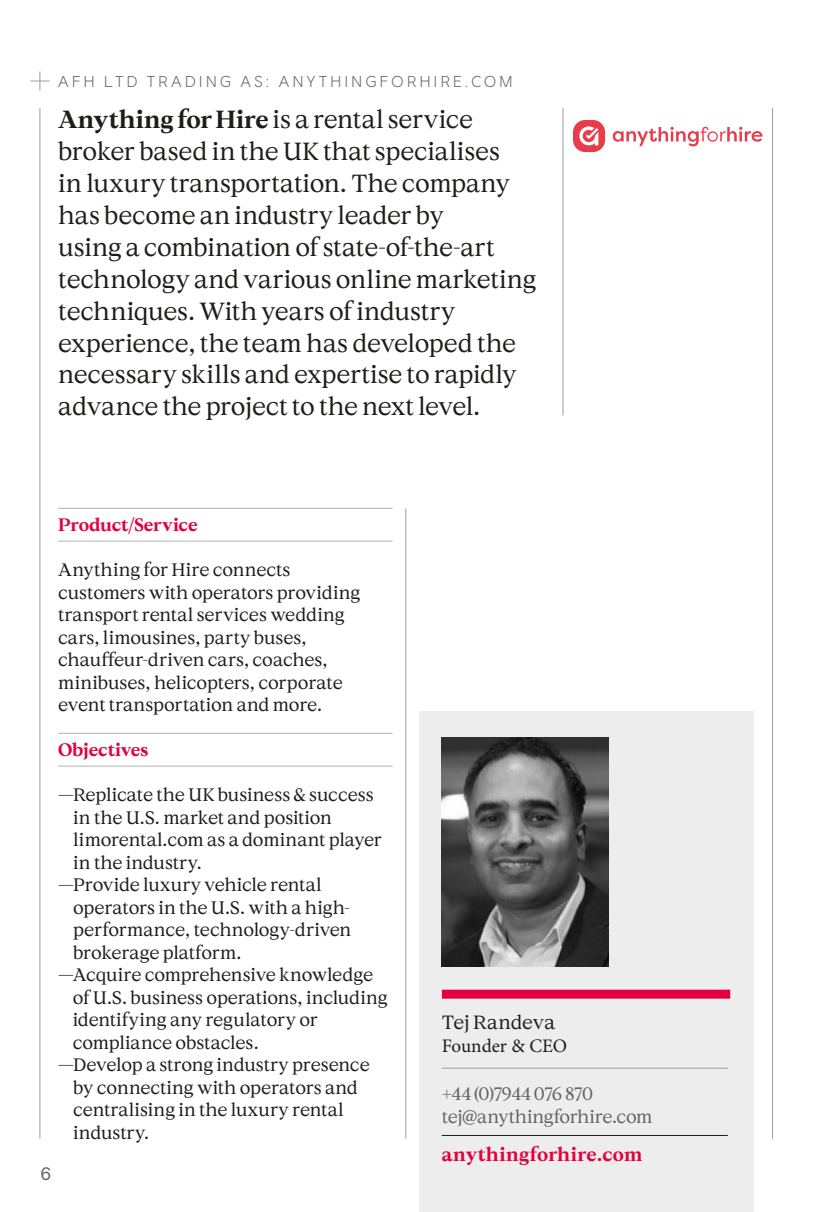
<style>
.page{position:relative;width:830px;height:1212px;background:#fff}
.page>*{position:absolute;margin:0;border:0;box-sizing:border-box;transform-origin:0 0}
.StandFirst_Serif_16{font:24.75px/31.9px "Wales Serif";letter-spacing:-.01em;color:#1d1d1b}
.URL{font:700 19.12px "Wales Serif";letter-spacing:.01em;color:#e4003f}
._03_Name_Line{font:19.12px "Minion Pro";color:#1d1d1b}
.StandFirst_Serif_16-2{font:19.12px "Wales Serif";letter-spacing:-.015em;color:#1d1d1b}
._02_Body{font:18px/22.5px "Wales Serif";letter-spacing:-.01em;color:#1d1d1b}
._02_Body-2{font:18px/22.9px "Wales Serif";letter-spacing:-.02em;color:#646363}
._01_Red_Title_Line{font:700 18px "Wales Serif";letter-spacing:-.01em;color:#e4003f}
.t1{font:18px "Wales Sans Body";color:#646363}
.t2{font:300 15.75px "Wales Sans Headline";letter-spacing:.22em;color:#646363}
.s1{font-weight:700}
</style>
<div class="page">
<hr style="left:58px;top:508px;width:334px;height:1px;background:#b3b2b2">
<hr style="left:58px;top:541px;width:334px;height:1px;background:#b3b2b2">
<hr style="left:58px;top:733px;width:334px;height:1px;background:#b3b2b2">
<hr style="left:58px;top:766px;width:334px;height:1px;background:#b3b2b2">
<hr style="left:405px;top:509px;width:1px;height:630px;background:#9d9d9c">
<hr style="left:771px;top:108px;width:1px;height:1031px;background:#9d9d9c">
<hr style="left:39px;top:108px;width:1px;height:1031px;background:#9d9d9c">
<svg style="left:30px;top:71px;width:19px;height:20px"></svg>
<hr style="left:562px;top:108px;width:1px;height:307px;background:#9d9d9c">
<svg style="left:612px;top:127px;width:150px;height:19px"></svg>
<div style="left:572px;top:120px;width:32px;height:32px;background:#e83b4b;border-radius:12px"></div>
<svg style="left:579px;top:126px;width:19px;height:20px"></svg>
<div style="left:419px;top:711px;width:334px;height:501px;background:#ededed"></div>
<div style="left:441px;top:990px;width:288px;height:9px;background:#e4003f"></div>
<img style="left:441px;top:737px;width:167px;height:230px">
<hr style="left:441px;top:1068px;width:286px;height:1px;background:#9d9d9c">
<hr style="left:441px;top:1135px;width:286px;height:1px;background:#1d1d1b">
<p class="t2" style="left:58px;top:71px;width:212px">AFH LTD TRADING AS:</p>
<p class="t2" style="left:279px;top:71px;width:235px">ANYTHINGFORHIRE.COM</p>
<p class="StandFirst_Serif_16" style="left:58px;top:103px;width:479px"><span class="s1">Anything for Hire</span> is a rental service broker based in the UK that specialises<br>in luxury transportation. The company has become an industry leader by<br>using a combination of state-of-the-art technology and various online marketing techniques. With years of industry experience, the team has developed the necessary skills and expertise to rapidly advance the project to the next level.</p>
<p class="_01_Red_Title_Line" style="left:58px;top:514px;width:141px">Product/Service</p>
<p class="_02_Body" style="left:58px;top:558px;width:303px">Anything for Hire connects customers with operators providing transport rental services wedding cars, limousines, party buses, chauffeur-driven cars, coaches, minibuses, helicopters, corporate event transportation and more.</p>
<p class="_01_Red_Title_Line" style="left:58px;top:739px;width:92px">Objectives</p>
<p class="_02_Body" style="left:73px;top:783px;width:310px;text-indent:-15px">—Replicate the UK business &amp; success in the U.S. market and position limorental.com as a dominant player in the industry.</p>
<p class="_02_Body" style="left:73px;top:873px;width:280px;text-indent:-15px">—Provide luxury vehicle rental operators in the U.S. with a high&shy;performance, technology-driven brokerage platform.</p>
<p class="_02_Body" style="left:73px;top:963px;width:316px;text-indent:-15px">—Acquire comprehensive knowledge of U.S. business operations, including identifying any regulatory or compliance obstacles.</p>
<p class="_02_Body" style="left:73px;top:1053px;width:298px;text-indent:-15px">—Develop a strong industry presence by connecting with operators and centralising in the luxury rental industry.</p>
<p class="t1" style="left:41px;top:1163px;width:12px">6</p>
<p class="StandFirst_Serif_16-2" style="left:441px;top:1011px;width:115px">Tej Randeva</p>
<p class="_03_Name_Line" style="left:441px;top:1033px;width:127px">Founder &amp; CEO</p>
<p class="_02_Body-2" style="left:441px;top:1081px;width:212px">+44 (0)7944 076 870 tej@anythingforhire.com</p>
<p class="URL" style="left:441px;top:1143px;width:202px">anythingforhire.com</p>
</div>
